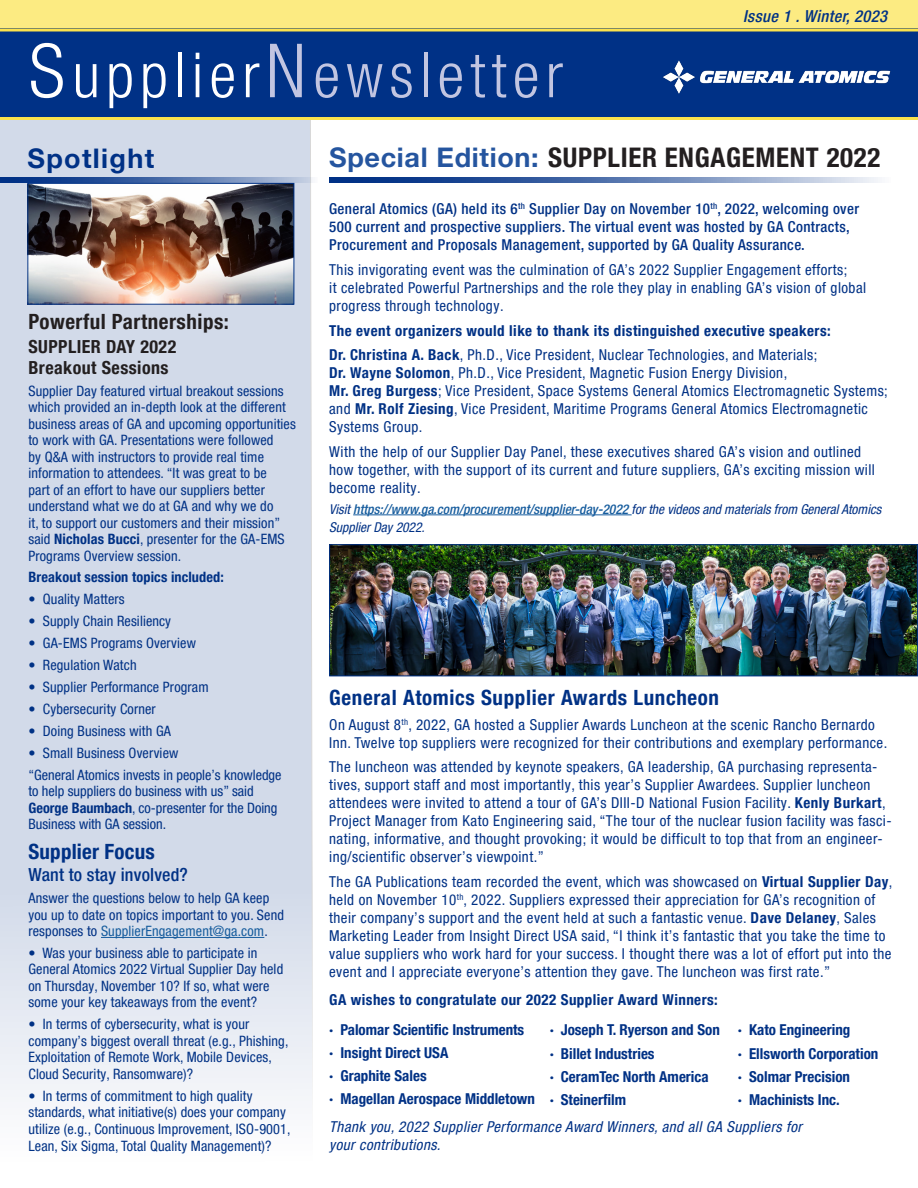
<style>
.page{position:relative;width:918px;height:1188px;background:#fff}
.page>*{position:absolute;margin:0;border:0;box-sizing:border-box;transform-origin:0 0}
.t1{font:300 condensed 62.4px "Helvetica Neue LT Pro";letter-spacing:.1em;color:#c2c5e1}
.t2{font:700 condensed 27px "Helvetica Neue LT Pro";letter-spacing:.025em;color:#231f20}
.t3{font:700 27px "Helvetica Neue LT Pro";letter-spacing:.05em;color:#003186}
.t4{font:700 condensed 21px "Helvetica Neue LT Pro";letter-spacing:.03em;color:#003185}
.t5{font:700 condensed 21px "Helvetica Neue LT Pro";letter-spacing:.025em;color:#231f20}
.t6{font:700 condensed 21px "Helvetica Neue LT Pro";letter-spacing:.01em;color:#003185}
.t7{font:700 condensed 18px/21px "Helvetica Neue LT Pro";letter-spacing:.025em;color:#231f20}
.t8{font:500 condensed 18px "Helvetica Neue LT Pro";letter-spacing:.01em;color:#003185}
.t9{font:italic 500 condensed 16.5px "Helvetica Neue LT Pro";letter-spacing:.025em;color:#003185}
.t10{font:condensed 15px/18px "Helvetica Neue LT Pro";letter-spacing:.03em;color:#003185}
.t11{font:700 condensed 15px "Helvetica Neue LT Pro";color:#003185}
.t12{font:500 condensed 15px/18px "Helvetica Neue LT Pro";letter-spacing:.025em;color:#003185}
.t13{font:700 condensed 15px "Helvetica Neue LT Pro";letter-spacing:.03em;color:#003185}
.t14{font:italic condensed 15px/18px "Helvetica Neue LT Pro";letter-spacing:.03em;color:#003185}
.t15{font:condensed 14.25px/16.5px "Helvetica Neue LT Pro";letter-spacing:.01em;color:#003185}
.t16{font:700 condensed 14.25px "Helvetica Neue LT Pro";letter-spacing:.01em;color:#003185}
.t17{font:italic condensed 13.5px/18px "Helvetica Neue LT Pro";color:#003185}
.s1{font-size:74.85px;color:#fff}
.s2{color:#fff}
.s3{font-size:74.85px}
.s4{font-weight:700}
.s5{color:#175d9e}
.s6{font-stretch:normal;color:#25559f}
.s7{font-weight:500;color:#175d9e}
</style>
<div class="page">
<div style="left:0;top:0;width:918px;height:30px;background:#fceb82"></div>
<svg style="left:329px;top:178px;width:551px;height:5px;background:#5d7bb1"></svg>
<hr style="left:353px;top:515px;width:279px;height:1px;background:#175d9e">
<svg style="left:0;top:120px;width:313px;height:982px;background:#d6ddea"></svg>
<div style="left:0;top:28px;width:918px;height:92px;background:#003186"></div>
<img style="left:663px;top:60px;width:228px;height:34px">
<hr style="left:0;top:117px;width:918px;height:3px;background:#fbe24c">
<svg style="left:0;top:28px;width:918px;height:4px;background:#bcb55a"></svg>
<img style="left:29px;top:185px;width:263px;height:118px">
<div style="left:27px;top:183px;width:267px;height:122px;border:1px solid #003185"></div>
<hr style="left:101px;top:937px;width:163px;height:1px;background:#175d9e">
<svg style="left:0;top:177px;width:313px;height:6px;background:#4c6ea9"></svg>
<img style="left:331px;top:546px;width:585px;height:128px">
<div style="left:329px;top:544px;width:589px;height:132px;border:1px solid #003185"></div>
<p class="t1" style="left:29px;top:39px;width:535px"><span class="s1">S</span><span class="s2">upplier</span><span class="s3">N</span>ewsletter</p>
<p class="t9" style="left:743px;top:6px;width:145px">Issue 1 . Winter, 2023</p>
<p class="t3" style="left:27px;top:142px;width:128px">Spotlight</p>
<p class="t5" style="left:28px;top:309px;width:202px">Powerful Partnerships:</p>
<p class="t7" style="left:28px;top:336px;width:149px">SUPPLIER DAY 2022<br>Breakout Sessions</p>
<p class="t15" style="left:28px;top:382px;width:269px">Supplier Day featured virtual breakout sessions which provided an in-depth look at the different business areas of GA and upcoming opportunities to work with GA. Presentations were followed<br>by Q&amp;A with instructors to provide real time information to attendees. “It was great to be<br>part of an effort to have our suppliers better understand what we do at GA and why we do<br>it, to support our customers and their mission” said <span class="s4">Nicholas Bucci</span>, presenter for the GA-EMS Programs Overview session.</p>
<p class="t16" style="left:28px;top:569px;width:197px">Breakout session topics included:</p>
<p class="t15" style="left:28px;top:591px;width:98px">• Quality Matters</p>
<p class="t15" style="left:28px;top:613px;width:144px">• Supply Chain Resiliency</p>
<p class="t15" style="left:28px;top:635px;width:169px">• GA-EMS Programs Overview</p>
<p class="t15" style="left:28px;top:657px;width:110px">• Regulation Watch</p>
<p class="t15" style="left:28px;top:679px;width:182px">• Supplier Performance Program</p>
<p class="t15" style="left:28px;top:700px;width:129px">• Cybersecurity Corner</p>
<p class="t15" style="left:28px;top:722px;width:144px">• Doing Business with GA</p>
<p class="t15" style="left:28px;top:744px;width:151px">• Small Business Overview</p>
<p class="t15" style="left:28px;top:766px;width:255px">“General Atomics invests in people’s knowledge to help suppliers do business with us” said <span class="s4">George Baumbach</span>, co-presenter for the Doing Business with GA session.</p>
<p class="t6" style="left:28px;top:839px;width:128px">Supplier Focus</p>
<p class="t8" style="left:28px;top:864px;width:161px">Want to stay involved?</p>
<p class="t15" style="left:28px;top:890px;width:257px">Answer the questions below to help GA keep you up to date on topics important to you. Send responses to <span class="s5">SupplierEngagement@ga.com</span>.</p>
<p class="t15" style="left:28px;top:944px;width:256px">• Was your business able to participate in General Atomics 2022 Virtual Supplier Day held on Thursday, November 10? If so, what were some your key takeaways from the event?</p>
<p class="t15" style="left:28px;top:1016px;width:261px">• In terms of cybersecurity, what is your company’s biggest overall threat (e.g., Phishing, Exploitation of Remote Work, Mobile Devices, Cloud Security, Ransomware)?</p>
<p class="t15" style="left:28px;top:1087px;width:264px">• In terms of commitment to high quality standards, what initiative(s) does your company utilize (e.g., Continuous Improvement, ISO-9001, Lean, Six Sigma, Total Quality Management)?</p>
<p class="t2" style="left:329px;top:142px;width:553px"><span class="s6">Special Edition:</span> SUPPLIER ENGAGEMENT 2022</p>
<p class="t12" style="left:329px;top:200px;width:531px">General Atomics (GA) held its 6<sup>th</sup> Supplier Day on November 10<sup>th</sup>, 2022, welcoming over<br>500 current and prospective suppliers. The virtual event was hosted by GA Contracts,<br>Procurement and Proposals Management, supported by GA Quality Assurance.</p>
<p class="t10" style="left:329px;top:260px;width:538px">This invigorating event was the culmination of GA’s 2022 Supplier Engagement efforts;<br>it celebrated Powerful Partnerships and the role they play in enabling GA’s vision of global progress through technology.</p>
<p class="t13" style="left:329px;top:321px;width:503px">The event organizers would like to thank its distinguished executive speakers:</p>
<p class="t10" style="left:329px;top:346px;width:560px"><span class="s4">Dr. Christina A. Back</span>, Ph.D., Vice President, Nuclear Technologies, and Materials;<br><span class="s4">Dr. Wayne Solomon</span>, Ph.D., Vice President, Magnetic Fusion Energy Division,<br><span class="s4">Mr. Greg Burgess</span>; Vice President, Space Systems General Atomics Electromagnetic Systems; and <span class="s4">Mr. Rolf Ziesing</span>, Vice President, Maritime Programs General Atomics Electromagnetic Systems Group.</p>
<p class="t10" style="left:329px;top:443px;width:547px">With the help of our Supplier Day Panel, these executives shared GA’s vision and outlined how together, with the support of its current and future suppliers, GA’s exciting mission will become reality.</p>
<p class="t17" style="left:329px;top:500px;width:554px">Visit <span class="s7">https://www.ga.com/procurement/supplier-day-2022</span> for the videos and materials from General Atomics<br>Supplier Day 2022.</p>
<p class="t4" style="left:329px;top:685px;width:391px">General Atomics Supplier Awards Luncheon</p>
<p class="t10" style="left:329px;top:715px;width:560px">On August 8<sup>th</sup>, 2022, GA hosted a Supplier Awards Luncheon at the scenic Rancho Bernardo<br>Inn. Twelve top suppliers were recognized for their contributions and exemplary performance.</p>
<p class="t10" style="left:329px;top:758px;width:564px">The luncheon was attended by keynote speakers, GA leadership, GA purchasing representa&shy;tives, support staff and most importantly, this year’s Supplier Awardees. Supplier luncheon attendees were invited to attend a tour of GA’s DIII-D National Fusion Facility. <span class="s4">Kenly Burkart</span>, Project Manager from Kato Engineering said, “The tour of the nuclear fusion facility was fasci&shy;nating, informative, and thought provoking; it would be difficult to top that from an engineer&shy;ing/scientific observer’s viewpoint.”</p>
<p class="t10" style="left:329px;top:873px;width:565px">The GA Publications team recorded the event, which was showcased on <span class="s4">Virtual Supplier Day</span>, held on November 10<sup>th</sup>, 2022. Suppliers expressed their appreciation for GA’s recognition of their company’s support and the event held at such a fantastic venue. <span class="s4">Dave Delaney</span>, Sales Marketing Leader from Insight Direct USA said, “I think it’s fantastic that you take the time to value suppliers who work hard for your success. I thought there was a lot of effort put into the event and I appreciate everyone’s attention they gave. The luncheon was first rate.”</p>
<p class="t13" style="left:329px;top:991px;width:390px">GA wishes to congratulate our 2022 Supplier Award Winners:</p>
<p class="t11" style="left:330px;top:1020px;width:196px">· Palomar Scientific Instruments</p>
<p class="t11" style="left:330px;top:1044px;width:120px">· Insight Direct USA</p>
<p class="t11" style="left:330px;top:1067px;width:99px">· Graphite Sales</p>
<p class="t11" style="left:330px;top:1090px;width:207px">· Magellan Aerospace Middletown</p>
<p class="t11" style="left:550px;top:1021px;width:171px">· Joseph T. Ryerson and Son</p>
<p class="t11" style="left:550px;top:1044px;width:106px">· Billet Industries</p>
<p class="t11" style="left:550px;top:1068px;width:160px">· CeramTec North America</p>
<p class="t11" style="left:550px;top:1091px;width:78px">· Steinerfilm</p>
<p class="t11" style="left:738px;top:1021px;width:114px">· Kato Engineering</p>
<p class="t11" style="left:738px;top:1044px;width:142px">· Ellsworth Corporation</p>
<p class="t11" style="left:738px;top:1067px;width:113px">· Solmar Precision</p>
<p class="t11" style="left:738px;top:1091px;width:103px">· Machinists Inc.</p>
<p class="t14" style="left:329px;top:1117px;width:474px">Thank you, 2022 Supplier Performance Award Winners, and all GA Suppliers for your contributions.</p>
</div>
